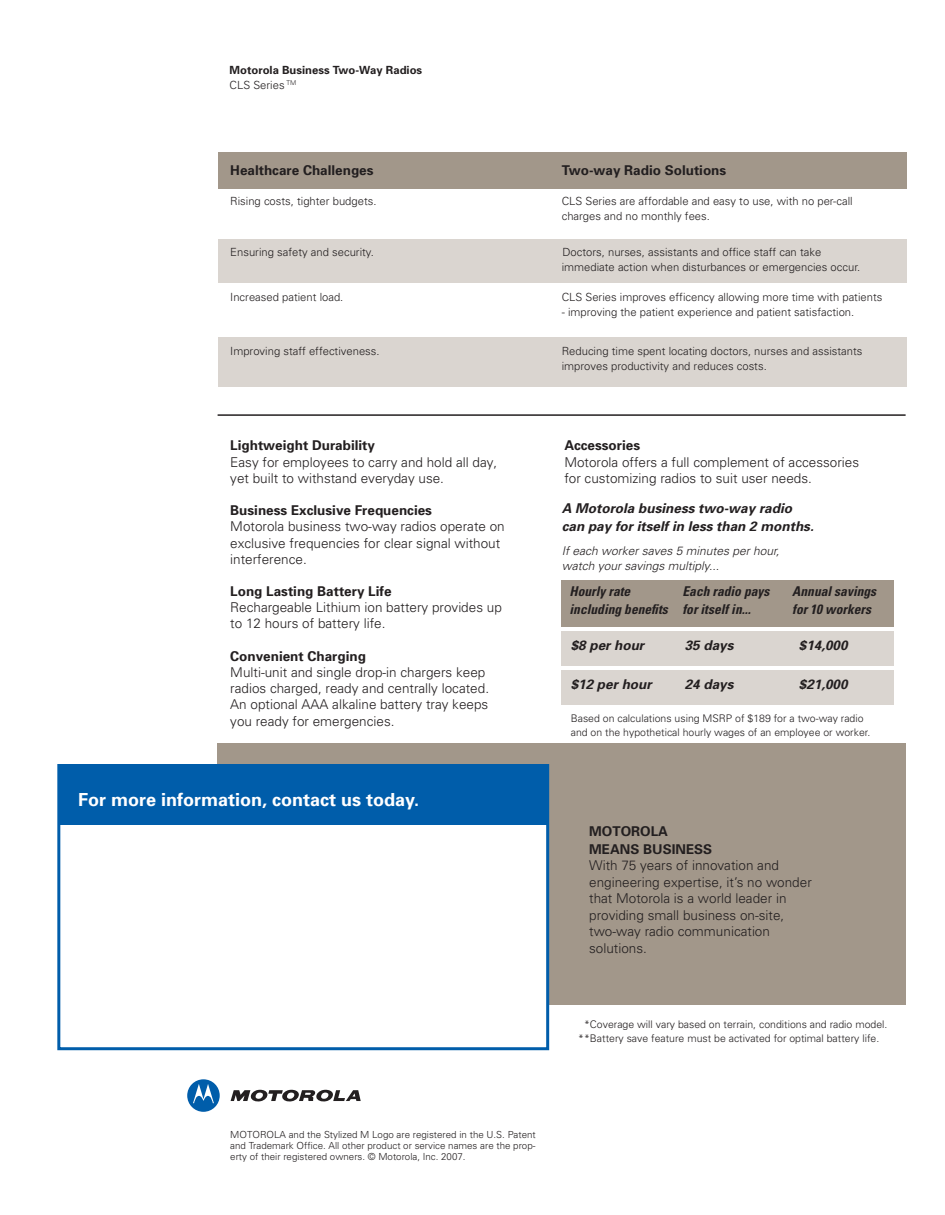
<style>
.page{position:relative;width:945px;height:1215px;background:#fff}
.page>*{position:absolute;margin:0;border:0;box-sizing:border-box;transform-origin:0 0}
.t1{font:700 18px "Univers";color:#fff}
.t2{font:300 13.5px/16.5px "Univers";color:#231f20}
.t3{font:700 13.5px/18px "Univers";color:#231f20}
.t4{font:italic 700 13.5px/18px "Univers";color:#231f20}
.t5{font:italic 700 condensed 13.5px/18px "Univers";color:#231f20}
.t6{font:italic 300 12px/15px "Univers";color:#231f20}
.t7{font:300 11.25px/15px "Univers";color:#231f20}
.t8{font:700 11.25px/15px "Univers";color:#231f20}
.t9{font:300 10.5px/13.5px "Univers";color:#231f20}
.t10{font:300 9.75px/11.2px "Univers";color:#231f20;text-align:justify}
.s1{font-weight:300}
</style>
<div class="page">
<div style="left:218px;top:743px;width:688px;height:262px;background:#a2978a"></div>
<div style="left:59px;top:766px;width:489px;height:283px;background:#fff"></div>
<div style="left:57px;top:764px;width:492px;height:286px;border:3px solid #005daa"></div>
<div style="left:59px;top:765px;width:487px;height:60px;background:#005daa"></div>
<svg style="left:187px;top:1079px;width:33px;height:33px"></svg>
<svg style="left:231px;top:1090px;width:130px;height:12px"></svg>
<div style="left:561px;top:631px;width:333px;height:34px;background:#dad5d0"></div>
<div style="left:561px;top:670px;width:333px;height:34px;background:#dad5d0"></div>
<div style="left:561px;top:580px;width:333px;height:46px;background:#a2978a"></div>
<div style="left:218px;top:152px;width:689px;height:37px;background:#a2978a"></div>
<div style="left:218px;top:239px;width:689px;height:43px;background:#dad5d0"></div>
<div style="left:218px;top:337px;width:689px;height:50px;background:#dad5d0"></div>
<hr style="left:218px;top:414px;width:688px;height:2px;background:#231f20">
<p class="t8" style="left:230px;top:62px;width:194px">Motorola Business Two-Way Radios<br><span class="s1">CLS Series</span> <sup>TM</sup></p>
<p class="t3" style="left:230px;top:161px;width:145px">Healthcare Challenges</p>
<p class="t7" style="left:230px;top:193px;width:148px">Rising costs, tighter budgets.</p>
<p class="t7" style="left:230px;top:244px;width:145px">Ensuring safety and security.</p>
<p class="t7" style="left:230px;top:289px;width:115px">Increased patient load.</p>
<p class="t7" style="left:230px;top:343px;width:151px">Improving staff effectiveness.</p>
<p class="t3" style="left:230px;top:436px;width:146px">Lightweight Durability</p>
<p class="t2" style="left:230px;top:453px;width:269px">Easy for employees to carry and hold all day, yet built to withstand everyday use.</p>
<p class="t3" style="left:230px;top:501px;width:203px">Business Exclusive Frequencies</p>
<p class="t2" style="left:230px;top:518px;width:276px">Motorola business two-way radios operate on exclusive frequencies for clear signal without interference.</p>
<p class="t3" style="left:230px;top:582px;width:163px">Long Lasting Battery Life</p>
<p class="t2" style="left:230px;top:599px;width:273px">Rechargeable Lithium ion battery provides up to 12 hours of battery life.</p>
<p class="t3" style="left:230px;top:647px;width:137px">Convenient Charging</p>
<p class="t2" style="left:230px;top:664px;width:260px">Multi-unit and single drop-in chargers keep radios charged, ready and centrally located.<br>An optional AAA alkaline battery tray keeps you ready for emergencies.</p>
<h1 class="t1" style="left:78px;top:788px;width:343px">For more information, contact us today.</h1>
<p class="t3" style="left:562px;top:161px;width:166px">Two-way Radio Solutions</p>
<p class="t7" style="left:562px;top:193px;width:292px">CLS Series are affordable and easy to use, with no per-call charges and no monthly fees.</p>
<p class="t7" style="left:562px;top:244px;width:300px">Doctors, nurses, assistants and office staff can take immediate action when disturbances or emergencies occur.</p>
<p class="t7" style="left:562px;top:289px;width:322px">CLS Series improves efficency allowing more time with patients</p>
<p class="t7" style="left:562px;top:304px;width:294px">- improving the patient experience and patient satisfaction.</p>
<p class="t7" style="left:562px;top:343px;width:302px">Reducing time spent locating doctors, nurses and assistants improves productivity and reduces costs.</p>
<p class="t3" style="left:564px;top:436px;width:77px">Accessories</p>
<p class="t2" style="left:564px;top:453px;width:296px">Motorola offers a full complement of accessories for customizing radios to suit user needs.</p>
<p class="t4" style="left:562px;top:498px;width:254px">A Motorola business two-way radio can pay for itself in less than 2 months.</p>
<p class="t6" style="left:562px;top:542px;width:219px">If each worker saves 5 minutes per hour, watch your savings multiply...</p>
<p class="t5" style="left:570px;top:582px;width:100px">Hourly rate including benefits</p>
<p class="t5" style="left:683px;top:582px;width:88px">Each radio pays for itself in...</p>
<p class="t5" style="left:792px;top:582px;width:85px">Annual savings for 10 workers</p>
<p class="t4" style="left:571px;top:636px;width:75px">$8 per hour</p>
<p class="t4" style="left:571px;top:675px;width:83px">$12 per hour</p>
<p class="t4" style="left:685px;top:636px;width:50px">35 days</p>
<p class="t4" style="left:685px;top:675px;width:50px">24 days</p>
<p class="t4" style="left:799px;top:636px;width:50px">$14,000</p>
<p class="t4" style="left:799px;top:675px;width:50px">$21,000</p>
<p class="t9" style="left:571px;top:711px;width:301px">Based on calculations using MSRP of $189 for a two-way radio and on the hypothetical hourly wages of an employee or worker.</p>
<p class="t3" style="left:589px;top:821px;width:125px">MOTOROLA<br>MEANS BUSINESS</p>
<p class="t2" style="left:589px;top:857px;width:224px">With 75 years of innovation and engineering expertise, it’s no wonder that Motorola is a world leader in providing small business on-site, two-way radio communication solutions.</p>
<p class="t9" style="left:578px;top:1017px;width:311px;text-indent:6px">*Coverage will vary based on terrain, conditions and radio model. **Battery save feature must be activated for optimal battery life.</p>
<p class="t10" style="left:230px;top:1129px;width:307px">MOTOROLA and the Stylized M Logo are registered in the U.S. Patent and Trademark Office. All other product or service names are the prop&shy;erty of their registered owners. © Motorola, Inc. 2007.</p>
</div>
